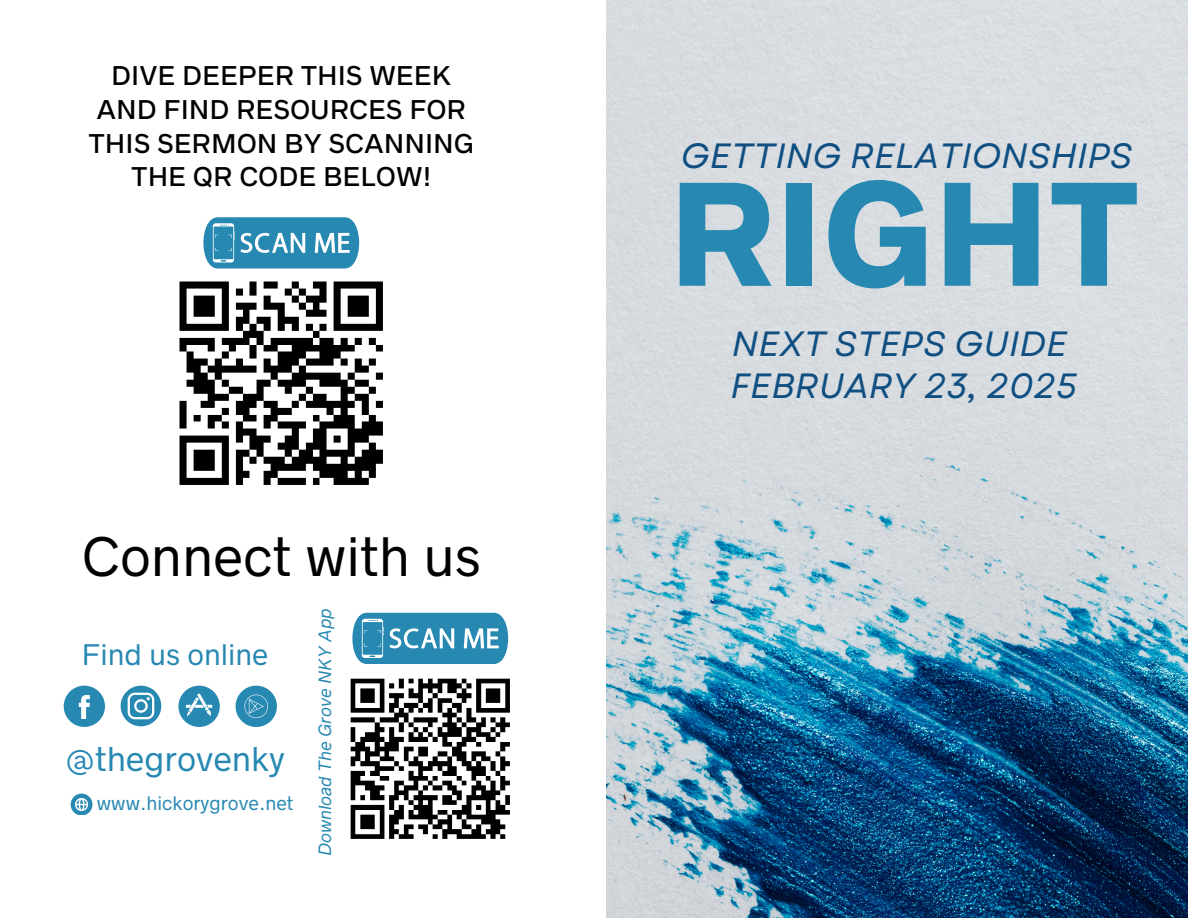
<style>
.page{position:relative;width:1188px;height:918px;background:#fff}
.page>*{position:absolute;margin:0;border:0;box-sizing:border-box;transform-origin:0 0}
.t1{font:800 132.75px "Radnika Next";color:#2788b2}
.t2{font:49.95px "Radnika Next";color:#000}
.t3{font:italic 35.1px/41.7px "Garet";color:#104f82}
.t4{font:30.9px "Radnika Next";color:#2788b2}
.t5{font:26.85px "Radnika Next";color:#2788b2}
.t6{font:500 24.3px/33.9px "Radnika Next";color:#000;text-align:center}
.t7{font:17.55px "Radnika Next";color:#2788b2}
.t8{font:italic 16.05px "Radnika Next";color:#2788b2}
</style>
<div class="page">
<img style="left:606px;top:0;width:582px;height:918px">
<img style="left:350px;top:678px;width:160px;height:161px">
<svg style="left:352px;top:613px;width:156px;height:51px;background:#4b9cbf"></svg>
<svg style="left:236px;top:686px;width:41px;height:41px"></svg>
<svg style="left:64px;top:686px;width:41px;height:41px"></svg>
<svg style="left:121px;top:686px;width:40px;height:40px"></svg>
<svg style="left:178px;top:686px;width:42px;height:41px"></svg>
<svg style="left:71px;top:794px;width:21px;height:21px"></svg>
<img style="left:179px;top:281px;width:204px;height:204px">
<svg style="left:203px;top:217px;width:156px;height:52px;background:#4f9ec0"></svg>
<h6 class="t6" style="left:89px;top:59px;width:387px">DIVE DEEPER THIS WEEK<br>AND FIND RESOURCES FOR<br>THIS SERMON BY SCANNING<br>THE QR CODE BELOW!</h6>
<h2 class="t2" style="left:81px;top:528px;width:401px">Connect with us</h2>
<p class="t5" style="left:82px;top:639px;width:188px">Find us online</p>
<p class="t4" style="left:65px;top:741px;width:221px">@thegrovenky</p>
<h5 class="t7" style="left:97px;top:793px;width:198px">www.hickorygrove.net</h5>
<p class="t8" style="left:315px;top:856px;width:250px;rotate:-90deg">Download The Grove NKY App</p>
<p class="t3" style="left:681px;top:135px;width:453px">GETTING RELATIONSHIPS</p>
<p class="t1" style="left:669px;top:156px;width:472px">RIGHT</p>
<h4 class="t3" style="left:731px;top:324px;width:348px">NEXT STEPS GUIDE<br>FEBRUARY 23, 2025</h4>
</div>
